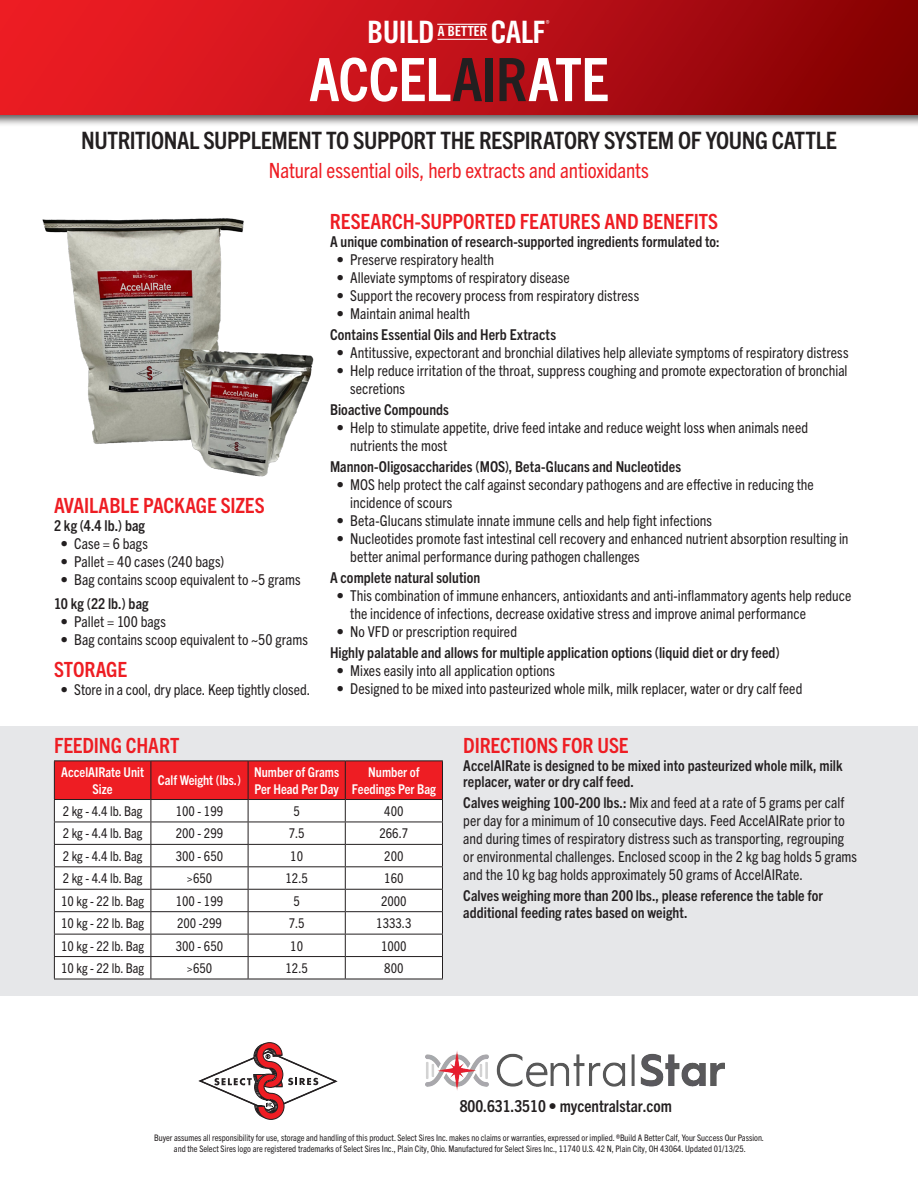
<style>
.page{position:relative;width:918px;height:1188px;background:#fff}
.page>*{position:absolute;margin:0;border:0;box-sizing:border-box;transform-origin:0 0}
.t1{font:700 condensed 60px "Trade Gothic Next LT Pro";letter-spacing:-.015em;color:#fff}
.t2{font:33.45px "TV Nord EF Bold Con";color:#fff}
.t3{font:700 condensed 24px "Trade Gothic Next LT Pro";letter-spacing:-.02em;color:#231f20}
.t4{font:700 condensed 21px "Trade Gothic Next LT Pro";letter-spacing:-.01em;color:#ee1d23}
.t5{font:condensed 21px "Trade Gothic Next LT Pro";letter-spacing:-.005em;color:#ee1d23}
.t6{font:700 condensed 16.5px "Trade Gothic Next LT Pro";color:#231f20}
.t7{font:condensed 15px/18px "Trade Gothic Next LT Pro";letter-spacing:.005em;color:#231f20}
.t8{font:700 condensed 15px/16.5px "Trade Gothic Next LT Pro";letter-spacing:.005em;color:#231f20}
.t9{font:15px "TV Nord EF Bold Con";letter-spacing:.01em;color:#fff}
.t10{font:condensed 13.5px "Trade Gothic Next LT Pro";color:#231f20}
.t11{font:700 condensed 13.5px/16.2px "Trade Gothic Next LT Pro";color:#fff;text-align:center}
.t12{font:condensed 9px "Trade Gothic Next LT Pro";color:#231f20}
.t13{font:7.8px "TV Nord EF Light Con";color:#fff}
.s1{color:#231f20}
.s2{font-weight:700}
</style>
<div class="page">
<div style="left:0;top:726px;width:918px;height:270px;background:#e6e7e9"></div>
<div style="left:0;top:0;width:918px;height:128px;background:#231f20;opacity:.75"></div>
<div style="left:0;top:0;width:918px;height:114px;background:linear-gradient(to right,#f51f28,#860105)"></div>
<hr style="left:54px;top:760px;width:97px;height:1px;background:#231f20">
<hr style="left:151px;top:760px;width:97px;height:1px;background:#231f20">
<hr style="left:248px;top:760px;width:97px;height:1px;background:#231f20">
<hr style="left:345px;top:760px;width:98px;height:1px;background:#231f20">
<svg style="left:54px;top:761px;width:389px;height:218px;background:#f0cccd"></svg>
<hr style="left:54px;top:979px;width:97px;height:1px;background:#231f20">
<hr style="left:151px;top:979px;width:97px;height:1px;background:#231f20">
<hr style="left:248px;top:979px;width:97px;height:1px;background:#231f20">
<hr style="left:345px;top:979px;width:98px;height:1px;background:#231f20">
<img style="left:42px;top:218px;width:272px;height:259px">
<svg style="left:198px;top:1043px;width:140px;height:77px"></svg>
<hr style="left:437px;top:39px;width:50px;height:1px;background:#fff">
<hr style="left:437px;top:24px;width:50px;height:1px;background:#fff">
<img style="left:426px;top:1051px;width:299px;height:39px">
<p class="t13" style="left:546px;top:19px;width:5px">®</p>
<p class="t2" style="left:367px;top:12px;width:68px">BUILD</p>
<p class="t2" style="left:491px;top:12px;width:56px">CALF</p>
<p class="t9" style="left:438px;top:23px;width:50px">A BETTER</p>
<p class="t1" style="left:309px;top:38px;width:302px">ACCEL<span class="s1">AIR</span>ATE</p>
<p class="t3" style="left:81px;top:124px;width:757px">NUTRITIONAL SUPPLEMENT TO SUPPORT THE RESPIRATORY SYSTEM OF YOUNG CATTLE</p>
<p class="t5" style="left:269px;top:156px;width:382px">Natural essential oils, herb extracts and antioxidants</p>
<p class="t4" style="left:330px;top:207px;width:390px">RESEARCH-SUPPORTED FEATURES AND BENEFITS</p>
<p class="t8" style="left:330px;top:233px;width:391px">A unique combination of research-supported ingredients formulated to:</p>
<p class="t7" style="left:337px;top:250px;width:159px">• Preserve respiratory health</p>
<p class="t7" style="left:337px;top:268px;width:235px">• Alleviate symptoms of respiratory disease</p>
<p class="t7" style="left:337px;top:286px;width:304px">• Support the recovery process from respiratory distress</p>
<p class="t7" style="left:337px;top:304px;width:135px">• Maintain animal health</p>
<p class="t8" style="left:330px;top:326px;width:228px">Contains Essential Oils and Herb Extracts</p>
<p class="t7" style="left:337px;top:343px;width:513px">• Antitussive, expectorant and bronchial dilatives help alleviate symptoms of respiratory distress</p>
<p class="t7" style="left:350px;top:361px;width:499px;text-indent:-14px">• Help reduce irritation of the throat, suppress coughing and promote expectoration of bronchial secretions</p>
<p class="t8" style="left:330px;top:401px;width:120px">Bioactive Compounds</p>
<p class="t7" style="left:350px;top:418px;width:459px;text-indent:-14px">• Help to stimulate appetite, drive feed intake and reduce weight loss when animals need nutrients the most</p>
<p class="t8" style="left:330px;top:458px;width:353px">Mannon-Oligosaccharides (MOS), Beta-Glucans and Nucleotides</p>
<p class="t7" style="left:350px;top:475px;width:465px;text-indent:-14px">• MOS help protect the calf against secondary pathogens and are effective in reducing the incidence of scours</p>
<p class="t7" style="left:337px;top:511px;width:377px">• Beta-Glucans stimulate innate immune cells and help fight infections</p>
<p class="t7" style="left:350px;top:529px;width:500px;text-indent:-14px">• Nucleotides promote fast intestinal cell recovery and enhanced nutrient absorption resulting in better animal performance during pathogen challenges</p>
<p class="t8" style="left:330px;top:569px;width:152px">A complete natural solution</p>
<p class="t7" style="left:350px;top:586px;width:503px;text-indent:-14px">• This combination of immune enhancers, antioxidants and anti-inflammatory agents help reduce the incidence of infections, decrease oxidative stress and improve animal performance</p>
<p class="t7" style="left:337px;top:622px;width:182px">• No VFD or prescription required</p>
<p class="t8" style="left:330px;top:644px;width:451px">Highly palatable and allows for multiple application options (liquid diet or dry feed)</p>
<p class="t7" style="left:337px;top:661px;width:220px">• Mixes easily into all application options</p>
<p class="t7" style="left:337px;top:679px;width:467px">• Designed to be mixed into pasteurized whole milk, milk replacer, water or dry calf feed</p>
<p class="t4" style="left:54px;top:491px;width:212px">AVAILABLE PACKAGE SIZES</p>
<p class="t8" style="left:54px;top:516px;width:93px">2 kg (4.4 lb.) bag</p>
<p class="t7" style="left:61px;top:533px;width:89px">• Case = 6 bags</p>
<p class="t7" style="left:61px;top:551px;width:165px">• Pallet = 40 cases (240 bags)</p>
<p class="t7" style="left:61px;top:569px;width:242px">• Bag contains scoop equivalent to ~5 grams</p>
<p class="t8" style="left:54px;top:594px;width:96px">10 kg (22 lb.) bag</p>
<p class="t7" style="left:61px;top:611px;width:107px">• Pallet = 100 bags</p>
<p class="t7" style="left:61px;top:629px;width:249px">• Bag contains scoop equivalent to ~50 grams</p>
<p class="t4" style="left:54px;top:655px;width:75px">STORAGE</p>
<p class="t7" style="left:61px;top:679px;width:251px">• Store in a cool, dry place. Keep tightly closed.</p>
<p class="t4" style="left:54px;top:731px;width:127px">FEEDING CHART</p>
<p class="t11" style="left:61px;top:763px;width:84px">AccelAIRate Unit<br>Size</p>
<p class="t11" style="left:158px;top:772px;width:85px">Calf Weight (lbs.)</p>
<p class="t11" style="left:254px;top:763px;width:87px;text-align:left">Number of Grams<br>Per Head Per Day</p>
<p class="t11" style="left:352px;top:763px;width:86px">Number of<br>Feedings Per Bag</p>
<p class="t10" style="left:63px;top:802px;width:81px">2 kg - 4.4 lb. Bag</p>
<p class="t10" style="left:176px;top:802px;width:49px">100 - 199</p>
<p class="t10" style="left:293px;top:802px;width:8px">5</p>
<p class="t10" style="left:384px;top:802px;width:21px">400</p>
<p class="t10" style="left:63px;top:824px;width:81px">2 kg - 4.4 lb. Bag</p>
<p class="t10" style="left:176px;top:824px;width:49px">200 - 299</p>
<p class="t10" style="left:289px;top:824px;width:17px">7.5</p>
<p class="t10" style="left:379px;top:824px;width:30px">266.7</p>
<p class="t10" style="left:63px;top:847px;width:81px">2 kg - 4.4 lb. Bag</p>
<p class="t10" style="left:176px;top:847px;width:49px">300 - 650</p>
<p class="t10" style="left:290px;top:847px;width:14px">10</p>
<p class="t10" style="left:384px;top:847px;width:21px">200</p>
<p class="t10" style="left:63px;top:869px;width:81px">2 kg - 4.4 lb. Bag</p>
<p class="t10" style="left:187px;top:869px;width:27px">&gt;650</p>
<p class="t10" style="left:285px;top:869px;width:24px">12.5</p>
<p class="t10" style="left:384px;top:869px;width:21px">160</p>
<p class="t10" style="left:61px;top:892px;width:85px">10 kg - 22 lb. Bag</p>
<p class="t10" style="left:176px;top:892px;width:49px">100 - 199</p>
<p class="t10" style="left:293px;top:892px;width:8px">5</p>
<p class="t10" style="left:381px;top:892px;width:27px">2000</p>
<p class="t10" style="left:61px;top:914px;width:85px">10 kg - 22 lb. Bag</p>
<p class="t10" style="left:177px;top:914px;width:46px">200 -299</p>
<p class="t10" style="left:289px;top:914px;width:17px">7.5</p>
<p class="t10" style="left:376px;top:914px;width:37px">1333.3</p>
<p class="t10" style="left:61px;top:936px;width:85px">10 kg - 22 lb. Bag</p>
<p class="t10" style="left:176px;top:936px;width:49px">300 - 650</p>
<p class="t10" style="left:290px;top:936px;width:14px">10</p>
<p class="t10" style="left:381px;top:936px;width:27px">1000</p>
<p class="t10" style="left:61px;top:959px;width:85px">10 kg - 22 lb. Bag</p>
<p class="t10" style="left:187px;top:959px;width:27px">&gt;650</p>
<p class="t10" style="left:285px;top:959px;width:24px">12.5</p>
<p class="t10" style="left:384px;top:959px;width:21px">800</p>
<p class="t4" style="left:463px;top:731px;width:167px">DIRECTIONS FOR USE</p>
<p class="t8" style="left:463px;top:756px;width:381px">AccelAIRate is designed to be mixed into pasteurized whole milk, milk replacer, water or dry calf feed.</p>
<p class="t7" style="left:463px;top:793px;width:395px"><span class="s2">Calves weighing 100-200 lbs.:</span> Mix and feed at a rate of 5 grams per calf per day for a minimum of 10 consecutive days. Feed AccelAIRate prior to and during times of respiratory distress such as transporting, regrouping or environmental challenges. Enclosed scoop in the 2 kg bag holds 5 grams and the 10 kg bag holds approximately 50 grams of AccelAIRate.</p>
<p class="t8" style="left:463px;top:887px;width:361px">Calves weighing more than 200 lbs., please reference the table for additional feeding rates based on weight.</p>
<p class="t6" style="left:460px;top:1094px;width:214px">800.631.3510 • mycentralstar.com</p>
<p class="t12" style="left:154px;top:1131px;width:611px">Buyer assumes all responsibility for use, storage and handling of this product. Select Sires Inc. makes no claims or warranties, expressed or implied. ®Build A Better Calf, Your Success Our Passion.</p>
<p class="t12" style="left:174px;top:1142px;width:573px">and the Select Sires logo are registered trademarks of Select Sires Inc., Plain City, Ohio. Manufactured for Select Sires Inc., 11740 U.S. 42 N, Plain City, OH 43064. Updated 01/13/25.</p>
</div>
